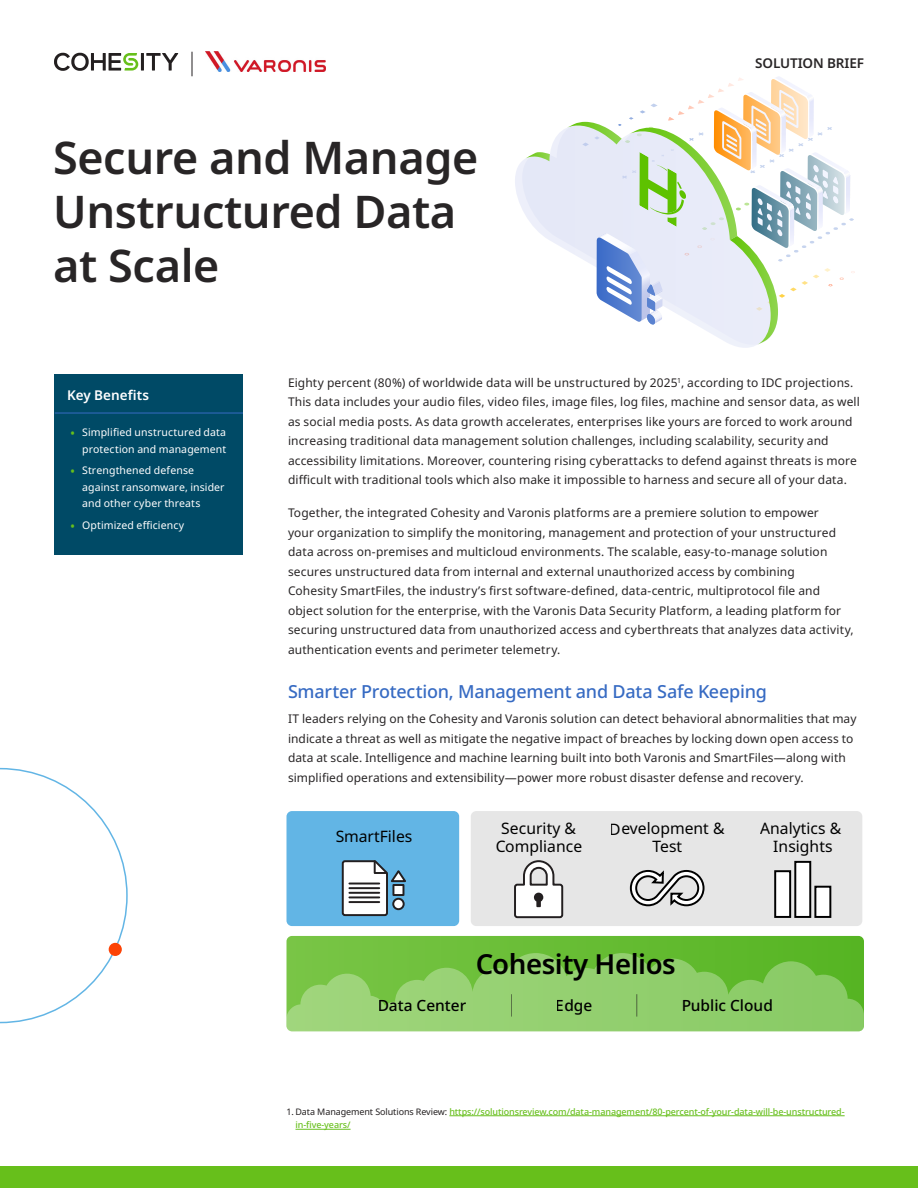
<style>
.page{position:relative;width:918px;height:1188px;background:#fff}
.page>*{position:absolute;margin:0;border:0;box-sizing:border-box;transform-origin:0 0}
.Title_1{font:600 45px/54px "Noto Sans";letter-spacing:-.01em;color:#282526}
.t1{font:600 27.6px "Noto Sans";letter-spacing:-.015em;color:#000}
.Subtitle_1{font:500 18px "Noto Sans";letter-spacing:-.015em;color:#376bc3}
.t2{font:15.75px/17.7px "Noto Sans";letter-spacing:-.01em;color:#000;text-align:center}
.t3{font:500 15.45px "Noto Sans";color:#000}
.t4{font:600 13.5px "Noto Sans";letter-spacing:-.01em;color:#282526}
.Sidebar_title{font:600 13.5px "Noto Sans";letter-spacing:.005em;color:#fff}
.Body{font:12px/19.5px "Noto Sans";letter-spacing:.01em;color:#282526}
.t5{font:10.5px/16.5px "Noto Sans";letter-spacing:.01em;color:#fff;text-align:right}
.t6{font:500 9px/13.5px "Noto Sans";letter-spacing:-.01em;color:#6ac020}
.s1{font-size:13.5px;color:#67bf1b}
.s2{font-weight:400;color:#231f20}
</style>
<div class="page">
<div style="left:0;top:1166px;width:918px;height:22px;background:#67bf1b"></div>
<hr style="left:141px;top:53px;width:3px;height:18px;background:#231f20">
<svg style="left:146px;top:53px;width:32px;height:18px"></svg>
<svg style="left:54px;top:53px;width:84px;height:18px"></svg>
<div style="left:54px;top:374px;width:189px;height:181px;background:#004a66"></div>
<hr style="left:55px;top:413px;width:188px;height:1px;background:#376bc3">
<svg style="left:0;top:768px;width:128px;height:255px"></svg>
<div style="left:109px;top:943px;width:13px;height:13px;background:#fc4306;border-radius:50%"></div>
<hr style="left:449px;top:1116px;width:396px;height:1px;background:#6ac020">
<hr style="left:296px;top:1129px;width:55px;height:1px;background:#6ac020">
<svg style="left:286px;top:936px;width:578px;height:17px;background:#67bc34"></svg>
<div style="left:287px;top:811px;width:172px;height:115px;background:#62b5e5;border-radius:5px"></div>
<div style="left:471px;top:811px;width:391px;height:115px;background:#e6e6e6;border-radius:5px"></div>
<svg style="left:286px;top:953px;width:578px;height:78px;background:#88ca60"></svg>
<svg style="left:511px;top:994px;width:1px;height:23px"></svg>
<svg style="left:637px;top:994px;width:1px;height:23px"></svg>
<svg style="left:629px;top:870px;width:76px;height:37px"></svg>
<div style="left:775px;top:871px;width:15px;height:46px;background:#fff"></div>
<div style="left:774px;top:870px;width:17px;height:48px;border:2px solid #000"></div>
<div style="left:795px;top:862px;width:15px;height:55px;background:#fff"></div>
<div style="left:794px;top:861px;width:17px;height:57px;border:2px solid #000"></div>
<div style="left:815px;top:887px;width:15px;height:30px;background:#fff"></div>
<div style="left:814px;top:886px;width:17px;height:32px;border:2px solid #000"></div>
<svg style="left:514px;top:860px;width:50px;height:59px"></svg>
<svg style="left:341px;top:860px;width:65px;height:57px"></svg>
<hr style="left:349px;top:883px;width:30px;height:2px;background:#231f20">
<hr style="left:349px;top:887px;width:30px;height:2px;background:#231f20">
<hr style="left:349px;top:892px;width:30px;height:2px;background:#231f20">
<hr style="left:349px;top:896px;width:30px;height:2px;background:#231f20">
<hr style="left:349px;top:901px;width:30px;height:2px;background:#231f20">
<img style="left:206px;top:52px;width:120px;height:20px">
<svg style="left:192px;top:52px;width:1px;height:24px"></svg>
<svg style="left:515px;top:128px;width:241px;height:220px"></svg>
<svg style="left:525px;top:152px;width:25px;height:9px"></svg>
<svg style="left:567px;top:76px;width:288px;height:269px"></svg>
<p class="Title_1" style="left:53px;top:132px;width:426px">Secure and Manage<br>Unstructured Data at Scale</p>
<p class="t4" style="left:755px;top:54px;width:110px">SOLUTION BRIEF</p>
<p class="Sidebar_title" style="left:67px;top:385px;width:83px">Key Benefits</p>
<p class="t5" style="left:70px;top:424px;width:158px"><span class="s1">•</span> Simplified unstructured data protection and management</p>
<p class="t5" style="left:82px;top:463px;width:144px;text-align:left;text-indent:-12px"><span class="s1">•</span> Strengthened defense against ransomware, insider and other cyber threats</p>
<p class="t5" style="left:70px;top:518px;width:116px"><span class="s1">•</span> Optimized efficiency</p>
<p class="Body" style="left:288px;top:373px;width:573px">Eighty percent (80%) of worldwide data will be unstructured by 2025<sup>1</sup>, according to IDC projections.<br>This data includes your audio files, video files, image files, log files, machine and sensor data, as well as social media posts. As data growth accelerates, enterprises like yours are forced to work around increasing traditional data management solution challenges, including scalability, security and accessibility limitations. Moreover, countering rising cyberattacks to defend against threats is more difficult with traditional tools which also make it impossible to harness and secure all of your data.</p>
<p class="Body" style="left:288px;top:504px;width:567px">Together, the integrated Cohesity and Varonis platforms are a premiere solution to empower<br>your organization to simplify the monitoring, management and protection of your unstructured data across on-premises and multicloud environments. The scalable, easy-to-manage solution secures unstructured data from internal and external unauthorized access by combining<br>Cohesity SmartFiles, the industry’s first software-defined, data-centric, multiprotocol file and object solution for the enterprise, with the Varonis Data Security Platform, a leading platform for securing unstructured data from unauthorized access and cyberthreats that analyzes data activity, authentication events and perimeter telemetry.</p>
<p class="Subtitle_1" style="left:288px;top:679px;width:481px">Smarter Protection, Management and Data Safe Keeping</p>
<p class="Body" style="left:288px;top:709px;width:570px">IT leaders relying on the Cohesity and Varonis solution can detect behavioral abnormalities that may indicate a threat as well as mitigate the negative impact of breaches by locking down open access to data at scale. Intelligence and machine learning built into both Varonis and SmartFiles—along with simplified operations and extensibility—power more robust disaster defense and recovery.</p>
<h3 class="t2" style="left:335px;top:828px;width:79px">SmartFiles</h3>
<h3 class="t2" style="left:495px;top:820px;width:89px">Security &amp;<br>Compliance</h3>
<h3 class="t2" style="left:610px;top:820px;width:116px">Development &amp;<br>Test</h3>
<h3 class="t2" style="left:760px;top:820px;width:83px">Analytics &amp;<br>Insights</h3>
<h2 class="t1" style="left:475px;top:944px;width:202px">Cohesity Helios</h2>
<p class="t3" style="left:378px;top:994px;width:90px">Data Center</p>
<p class="t3" style="left:556px;top:994px;width:38px">Edge</p>
<p class="t3" style="left:681px;top:995px;width:93px">Public Cloud</p>
<p class="t6" style="left:296px;top:1105px;width:551px;text-indent:-9px"><span class="s2">1. Data Management Solutions Review:</span> https://solutionsreview.com/data-management/80-percent-of-your-data-will-be-unstructured&shy;in-five-years/</p>
</div>
